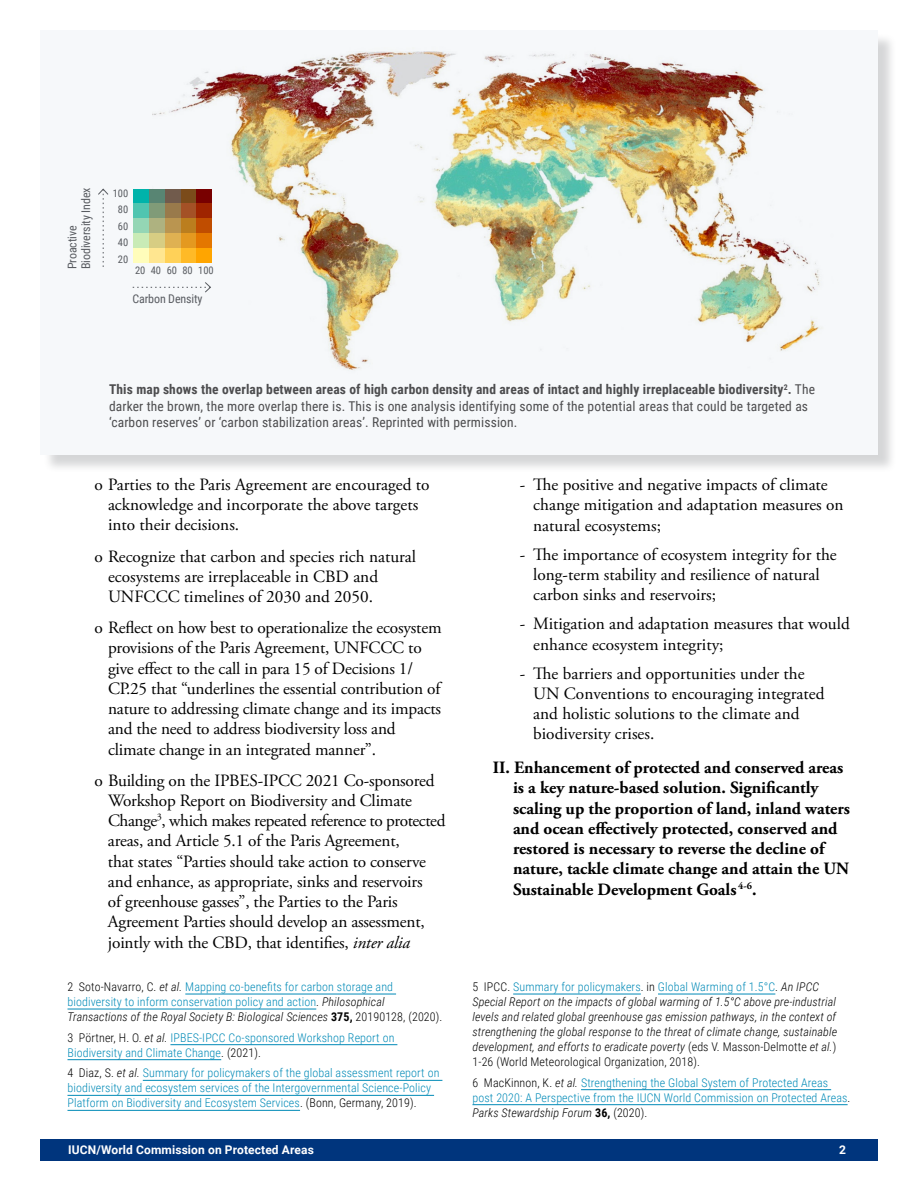
<style>
.page{position:relative;width:918px;height:1188px;background:#fff}
.page>*{position:absolute;margin:0;border:0;box-sizing:border-box;transform-origin:0 0}
.t1{font:17.25px/20.2px "Adobe Garamond Pro";letter-spacing:-.01em;color:#000}
.t2{font:700 17.25px/20.2px "Adobe Garamond Pro";color:#000}
.t3{font:13.5px/16.5px "Roboto Condensed";letter-spacing:.01em;color:#4d4d4f}
.t4{font:300 12px/15px "Roboto Condensed";letter-spacing:.01em;color:#008ab7}
.t5{font:italic 300 12px/15px "Roboto Condensed";letter-spacing:.01em;color:#000}
.t6{font:12px/13.5px "Roboto Condensed";letter-spacing:-.01em;color:#595c61}
.t7{font:700 12px "Roboto";letter-spacing:.01em;color:#fff}
.t8{font:10.5px/16.5px "Roboto Condensed";letter-spacing:-.01em;color:#595c61;text-align:center}
.s1{font-weight:700}
.s2{font-style:italic}
.s3{color:#000}
.s4{font-style:italic;color:#000}
.s5{font-weight:700;color:#000}
.s6{font-style:normal}
.s7{font-style:normal;color:#008ab7}
</style>
<div class="page">
<div style="left:40px;top:1139px;width:838px;height:21px;background:#00357d"></div>
<hr style="left:185px;top:994px;width:211px;height:1px;background:#008ab7">
<hr style="left:68px;top:1009px;width:248px;height:1px;background:#008ab7">
<hr style="left:170px;top:1044px;width:227px;height:1px;background:#008ab7">
<hr style="left:68px;top:1059px;width:153px;height:1px;background:#008ab7">
<hr style="left:143px;top:1080px;width:299px;height:1px;background:#008ab7">
<hr style="left:68px;top:1095px;width:366px;height:1px;background:#008ab7">
<hr style="left:68px;top:1110px;width:232px;height:1px;background:#008ab7">
<hr style="left:513px;top:994px;width:128px;height:1px;background:#008ab7">
<hr style="left:658px;top:994px;width:117px;height:1px;background:#008ab7">
<hr style="left:581px;top:1089px;width:250px;height:1px;background:#008ab7">
<hr style="left:472px;top:1104px;width:376px;height:1px;background:#008ab7">
<div style="left:43px;top:33px;width:854px;height:441px;background:#595c61;opacity:.25"></div>
<div style="left:40px;top:31px;width:838px;height:424px;background:#f6f8fa"></div>
<img style="left:152px;top:51px;width:670px;height:319px">
<div style="left:133px;top:189px;width:16px;height:15px;background:#00b3aa"></div>
<div style="left:149px;top:189px;width:16px;height:15px;background:#588573"></div>
<div style="left:165px;top:189px;width:16px;height:15px;background:#715b4c"></div>
<div style="left:181px;top:189px;width:15px;height:15px;background:#7b4b1a"></div>
<div style="left:196px;top:189px;width:16px;height:15px;background:#780000"></div>
<div style="left:133px;top:204px;width:16px;height:14px;background:#50c5b0"></div>
<div style="left:149px;top:204px;width:16px;height:14px;background:#809b78"></div>
<div style="left:165px;top:204px;width:16px;height:14px;background:#997a4b"></div>
<div style="left:181px;top:204px;width:15px;height:14px;background:#a45126"></div>
<div style="left:196px;top:204px;width:16px;height:14px;background:#9f2400"></div>
<div style="left:133px;top:218px;width:16px;height:15px;background:#94d6b5"></div>
<div style="left:149px;top:218px;width:16px;height:15px;background:#aeb280"></div>
<div style="left:165px;top:218px;width:16px;height:15px;background:#ba9550"></div>
<div style="left:181px;top:218px;width:15px;height:15px;background:#bb7e1e"></div>
<div style="left:196px;top:218px;width:16px;height:15px;background:#c04d00"></div>
<div style="left:133px;top:233px;width:16px;height:15px;background:#c9ebb6"></div>
<div style="left:149px;top:233px;width:16px;height:15px;background:#d7cd83"></div>
<div style="left:165px;top:233px;width:16px;height:15px;background:#dfb152"></div>
<div style="left:181px;top:233px;width:15px;height:15px;background:#e49920"></div>
<div style="left:196px;top:233px;width:16px;height:15px;background:#e47700"></div>
<div style="left:133px;top:248px;width:16px;height:15px;background:#fffdbb"></div>
<div style="left:149px;top:248px;width:16px;height:15px;background:#ffe690"></div>
<div style="left:165px;top:248px;width:16px;height:15px;background:#ffd158"></div>
<div style="left:181px;top:248px;width:15px;height:15px;background:#ffba27"></div>
<div style="left:196px;top:248px;width:16px;height:15px;background:#ffa500"></div>
<svg style="left:98px;top:188px;width:11px;height:79px"></svg>
<svg style="left:133px;top:281px;width:79px;height:12px"></svg>
<p class="t6" style="left:65px;top:269px;width:83px;rotate:-90deg">Proactive<br>Biodiversity Index</p>
<p class="t8" style="left:113px;top:184px;width:17px">100<br>80<br>60<br>40<br>20</p>
<p class="t8" style="left:135px;top:261px;width:80px">20 40 60 80 100</p>
<p class="t6" style="left:132px;top:291px;width:72px">Carbon Density</p>
<p class="t3" style="left:109px;top:381px;width:707px"><span class="s1">This map shows the overlap between areas of high carbon density and areas of intact and highly irreplaceable biodiversity</span><sup>2</sup><span class="s1">.</span> The darker the brown, the more overlap there is. This is one analysis identifying some of the potential areas that could be targeted as ‘carbon reserves’ or ‘carbon stabilization areas’. Reprinted with permission.</p>
<p class="t1" style="left:108px;top:475px;width:323px;text-indent:-14px">o Parties to the Paris Agreement are encouraged to acknowledge and incorporate the above targets into their decisions.</p>
<p class="t1" style="left:108px;top:547px;width:310px;text-indent:-14px">o Recognize that carbon and species rich natural ecosystems are irreplaceable in CBD and<br>UNFCCC timelines of 2030 and 2050.</p>
<p class="t1" style="left:108px;top:618px;width:335px;text-indent:-14px">o Reflect on how best to operationalize the ecosystem provisions of the Paris Agreement, UNFCCC to give effect to the call in para 15 of Decisions 1/ CP.25 that “underlines the essential contribution of nature to addressing climate change and its impacts and the need to address biodiversity loss and climate change in an integrated manner”.</p>
<p class="t1" style="left:108px;top:771px;width:339px;text-indent:-13px">o Building on the IPBES-IPCC 2021 Co-sponsored Workshop Report on Biodiversity and Climate Change<sup>3</sup>, which makes repeated reference to protected areas, and Article 5.1 of the Paris Agreement,<br>that states “Parties should take action to conserve and enhance, as appropriate, sinks and reservoirs<br>of greenhouse gasses”, the Parties to the Paris Agreement Parties should develop an assessment, jointly with the CBD, that identifies, <span class="s2">inter alia</span></p>
<p class="t4" style="left:68px;top:979px;width:376px"><span class="s3">2 Soto-Navarro, C.</span> <span class="s4">et al.</span> Mapping co-benefits for carbon storage and biodiversity to inform conservation policy and action<span class="s3">.</span> <span class="s4">Philosophical<br>Transactions of the Royal Society B: Biological Sciences</span> <span class="s5">375,</span> <span class="s3">20190128, (2020).</span></p>
<p class="t4" style="left:68px;top:1029px;width:328px"><span class="s3">3 Pörtner, H. O.</span> <span class="s4">et al.</span> IPBES-IPCC Co-sponsored Workshop Report on<br>Biodiversity and Climate Change<span class="s3">. (2021).</span></p>
<p class="t4" style="left:68px;top:1065px;width:373px"><span class="s3">4 Diaz, S.</span> <span class="s4">et al.</span> Summary for policymakers of the global assessment report on biodiversity and ecosystem services of the Intergovernmental Science-Policy<br>Platform on Biodiversity and Ecosystem Services<span class="s3">. (Bonn, Germany, 2019).</span></p>
<p class="t1" style="left:533px;top:475px;width:312px;text-indent:-14px">- The positive and negative impacts of climate change mitigation and adaptation measures on natural ecosystems;</p>
<p class="t1" style="left:533px;top:545px;width:305px;text-indent:-14px">- The importance of ecosystem integrity for the long-term stability and resilience of natural carbon sinks and reservoirs;</p>
<p class="t1" style="left:533px;top:614px;width:318px;text-indent:-14px">- Mitigation and adaptation measures that would enhance ecosystem integrity;</p>
<p class="t1" style="left:533px;top:664px;width:293px;text-indent:-14px">- The barriers and opportunities under the UN Conventions to encouraging integrated and holistic solutions to the climate and biodiversity crises.</p>
<p class="t2" style="left:513px;top:758px;width:339px;text-indent:-20px">II. Enhancement of protected and conserved areas is a key nature-based solution. Significantly scaling up the proportion of land, inland waters and ocean effectively protected, conserved and restored is necessary to reverse the decline of nature, tackle climate change and attain the UN Sustainable Development Goals <sup>4-6</sup>.</p>
<p class="t5" style="left:472px;top:979px;width:366px"><span class="s6">5 IPCC.</span> <span class="s7">Summary for policymakers</span><span class="s6">. in</span> <span class="s7">Global Warming of 1.5°C</span><span class="s6">.</span> An IPCC Special Report on the impacts of global warming of 1.5°C above pre-industrial levels and related global greenhouse gas emission pathways, in the context of strengthening the global response to the threat of climate change, sustainable development, and efforts to eradicate poverty <span class="s6">(eds V. Masson-Delmotte</span> et al.<span class="s6">)<br>1-26 (World Meteorological Organization, 2018).</span></p>
<p class="t4" style="left:472px;top:1074px;width:379px"><span class="s3">6 MacKinnon, K.</span> <span class="s4">et al.</span> Strengthening the Global System of Protected Areas post 2020: A Perspective from the IUCN World Commission on Protected Areas<span class="s3">.<br></span><span class="s4">Parks Stewardship Forum</span> <span class="s5">36,</span> <span class="s3">(2020).</span></p>
<p class="t7" style="left:68px;top:1141px;width:247px">IUCN/World Commission on Protected Areas</p>
<p class="t7" style="left:839px;top:1141px;width:8px">2</p>
</div>
